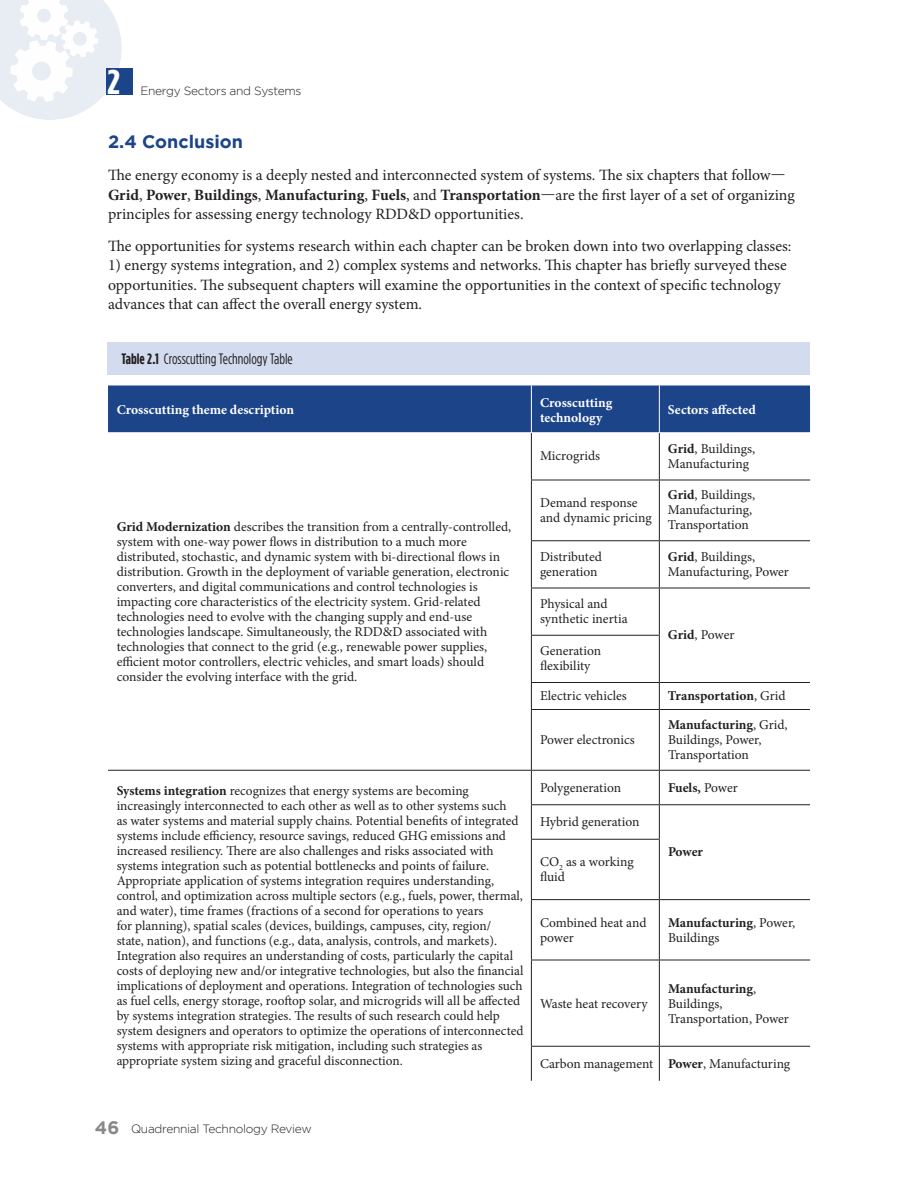
<style>
.page{position:relative;width:918px;height:1188px;background:#fff}
.page>*{position:absolute;margin:0;border:0;box-sizing:border-box;transform-origin:0 0}
.t1{font:700 34.65px "Gotham Condensed";color:#fff;scale:1.15 1}
.Header_One{font:700 18px "Gotham";color:#1b4489}
.Body_Text{font:15.75px/19.5px "Minion Pro";letter-spacing:-.005em;color:#231f20}
.Figure_Text{font:15px "Gotham Condensed";color:#231f20}
.Table_-_body_text{font:13.5px/15px "Minion Pro";color:#231f20}
.Table_-_First_line{font:700 13.5px/15px "Minion Pro";color:#fff}
.Table_-_body_text-2{font:700 13.5px "Minion Pro";letter-spacing:-.005em;color:#231f20}
.t2{font:300 12px "Gotham";letter-spacing:-.025em;color:#231f20}
.s1{font-weight:700}
.s2{font-weight:400}
.s3{font-weight:700;font-size:18px;color:#8a888a}
</style>
<div class="page">
<svg style="left:0;top:0;width:122px;height:120px"></svg>
<div style="left:106px;top:68px;width:27px;height:27px;background:#1b4489"></div>
<div style="left:108px;top:342px;width:702px;height:33px;background:#d3dcef"></div>
<div style="left:108px;top:386px;width:702px;height:46px;background:#1b4489"></div>
<svg style="left:532px;top:900px;width:278px;height:181px"></svg>
<hr style="left:531px;top:386px;width:1px;height:46px;background:#fff">
<hr style="left:659px;top:386px;width:1px;height:46px;background:#fff">
<hr style="left:531px;top:433px;width:1px;height:47px;background:#231f20">
<hr style="left:659px;top:433px;width:1px;height:47px;background:#231f20">
<hr style="left:531px;top:480px;width:128px;height:1px;background:#231f20">
<hr style="left:531px;top:480px;width:1px;height:60px;background:#231f20">
<hr style="left:659px;top:480px;width:151px;height:1px;background:#231f20">
<hr style="left:659px;top:480px;width:1px;height:60px;background:#231f20">
<hr style="left:531px;top:540px;width:128px;height:1px;background:#231f20">
<hr style="left:531px;top:541px;width:1px;height:47px;background:#231f20">
<hr style="left:659px;top:540px;width:151px;height:1px;background:#231f20">
<hr style="left:659px;top:541px;width:1px;height:47px;background:#231f20">
<hr style="left:531px;top:588px;width:128px;height:1px;background:#231f20">
<hr style="left:531px;top:588px;width:1px;height:47px;background:#231f20">
<hr style="left:659px;top:588px;width:151px;height:1px;background:#231f20">
<hr style="left:659px;top:588px;width:1px;height:47px;background:#231f20">
<hr style="left:531px;top:635px;width:129px;height:1px;background:#231f20">
<hr style="left:531px;top:636px;width:1px;height:46px;background:#231f20">
<hr style="left:659px;top:636px;width:1px;height:46px;background:#231f20">
<hr style="left:531px;top:682px;width:128px;height:1px;background:#231f20">
<svg style="left:531px;top:683px;width:1px;height:26px"></svg>
<hr style="left:659px;top:682px;width:151px;height:1px;background:#231f20">
<svg style="left:659px;top:683px;width:1px;height:26px"></svg>
<hr style="left:531px;top:710px;width:1px;height:60px;background:#231f20">
<hr style="left:659px;top:710px;width:1px;height:60px;background:#231f20">
<hr style="left:108px;top:770px;width:423px;height:1px;background:#231f20">
<hr style="left:531px;top:709px;width:128px;height:1px;background:#231f20">
<hr style="left:659px;top:709px;width:151px;height:1px;background:#231f20">
<hr style="left:531px;top:770px;width:128px;height:1px;background:#231f20">
<hr style="left:531px;top:771px;width:1px;height:33px;background:#231f20">
<hr style="left:659px;top:770px;width:151px;height:1px;background:#231f20">
<hr style="left:659px;top:771px;width:1px;height:33px;background:#231f20">
<hr style="left:531px;top:804px;width:128px;height:1px;background:#231f20">
<hr style="left:531px;top:805px;width:1px;height:34px;background:#231f20">
<hr style="left:659px;top:804px;width:151px;height:1px;background:#231f20">
<hr style="left:659px;top:805px;width:1px;height:34px;background:#231f20">
<hr style="left:531px;top:839px;width:129px;height:1px;background:#231f20">
<hr style="left:531px;top:840px;width:1px;height:59px;background:#231f20">
<hr style="left:659px;top:840px;width:1px;height:59px;background:#231f20">
<hr style="left:531px;top:899px;width:128px;height:1px;background:#231f20">
<hr style="left:531px;top:900px;width:1px;height:60px;background:#231f20">
<hr style="left:659px;top:899px;width:151px;height:1px;background:#231f20">
<hr style="left:659px;top:900px;width:1px;height:60px;background:#231f20">
<hr style="left:531px;top:960px;width:128px;height:1px;background:#231f20">
<hr style="left:531px;top:960px;width:1px;height:86px;background:#231f20">
<hr style="left:659px;top:960px;width:151px;height:1px;background:#231f20">
<hr style="left:659px;top:960px;width:1px;height:86px;background:#231f20">
<hr style="left:531px;top:1046px;width:128px;height:1px;background:#231f20">
<hr style="left:531px;top:1047px;width:1px;height:34px;background:#231f20">
<hr style="left:659px;top:1046px;width:151px;height:1px;background:#231f20">
<hr style="left:659px;top:1047px;width:1px;height:34px;background:#231f20">
<h1 class="t1" style="left:107px;top:62px;width:13px">2</h1>
<p class="t2" style="left:140px;top:84px;width:163px">Energy Sectors and Systems</p>
<p class="Header_One" style="left:108px;top:131px;width:136px">2.4 Conclusion</p>
<p class="Body_Text" style="left:108px;top:165px;width:688px">The energy economy is a deeply nested and interconnected system of systems. The six chapters that follow—<br><span class="s1">Grid</span>, <span class="s1">Power</span>, <span class="s1">Buildings</span>, <span class="s1">Manufacturing</span>, <span class="s1">Fuels</span>, and <span class="s1">Transportation</span>—are the first layer of a set of organizing principles for assessing energy technology RDD&amp;D opportunities.</p>
<p class="Body_Text" style="left:108px;top:236px;width:685px">The opportunities for systems research within each chapter can be broken down into two overlapping classes:</p>
<p class="Body_Text" style="left:108px;top:256px;width:680px">1) energy systems integration, and 2) complex systems and networks. This chapter has briefly surveyed these opportunities. The subsequent chapters will examine the opportunities in the context of specific technology advances that can affect the overall energy system.</p>
<p class="Figure_Text" style="left:121px;top:350px;width:173px"><span class="s1">Table 2.1</span> Crosscutting Technology Table</p>
<p class="Table_-_First_line" style="left:117px;top:402px;width:179px">Crosscutting theme description</p>
<p class="Table_-_First_line" style="left:540px;top:395px;width:74px">Crosscutting technology</p>
<p class="Table_-_First_line" style="left:668px;top:402px;width:89px">Sectors affected</p>
<p class="Table_-_body_text" style="left:117px;top:519px;width:396px"><span class="s1">Grid Modernization</span> describes the transition from a centrally-controlled, system with one-way power flows in distribution to a much more distributed, stochastic, and dynamic system with bi-directional flows in distribution. Growth in the deployment of variable generation, electronic converters, and digital communications and control technologies is impacting core characteristics of the electricity system. Grid-related technologies need to evolve with the changing supply and end-use technologies landscape. Simultaneously, the RDD&amp;D associated with technologies that connect to the grid (e.g., renewable power supplies, efficient motor controllers, electric vehicles, and smart loads) should consider the evolving interface with the grid.</p>
<p class="Table_-_body_text" style="left:540px;top:449px;width:62px">Microgrids</p>
<p class="Table_-_body_text" style="left:668px;top:441px;width:89px"><span class="s1">Grid</span>, Buildings,<br>Manufacturing</p>
<p class="Table_-_body_text" style="left:540px;top:495px;width:113px">Demand response and dynamic pricing</p>
<p class="Table_-_body_text" style="left:668px;top:488px;width:89px"><span class="s1">Grid</span>, Buildings,<br>Manufacturing,<br>Transportation</p>
<p class="Table_-_body_text" style="left:540px;top:549px;width:63px">Distributed generation</p>
<p class="Table_-_body_text" style="left:668px;top:549px;width:122px"><span class="s1">Grid</span>, Buildings,<br>Manufacturing, Power</p>
<p class="Table_-_body_text" style="left:540px;top:596px;width:89px">Physical and synthetic inertia</p>
<p class="Table_-_body_text" style="left:668px;top:628px;width:68px"><span class="s1">Grid</span>, Power</p>
<p class="Table_-_body_text" style="left:540px;top:644px;width:63px">Generation flexibility</p>
<p class="Table_-_body_text" style="left:540px;top:688px;width:88px">Electric vehicles</p>
<p class="Table_-_body_text-2" style="left:668px;top:686px;width:119px">Transportation<span class="s2">, Grid</span></p>
<p class="Table_-_body_text" style="left:540px;top:732px;width:96px">Power electronics</p>
<p class="Table_-_body_text" style="left:668px;top:717px;width:121px"><span class="s1">Manufacturing</span>, Grid,<br>Buildings, Power,<br>Transportation</p>
<p class="Table_-_body_text" style="left:117px;top:783px;width:408px"><span class="s1">Systems integration</span> recognizes that energy systems are becoming increasingly interconnected to each other as well as to other systems such<br>as water systems and material supply chains. Potential benefits of integrated systems include efficiency, resource savings, reduced GHG emissions and increased resiliency. There are also challenges and risks associated with systems integration such as potential bottlenecks and points of failure.<br>Appropriate application of systems integration requires understanding, control, and optimization across multiple sectors (e.g., fuels, power, thermal, and water), time frames (fractions of a second for operations to years<br>for planning), spatial scales (devices, buildings, campuses, city, region/<br>state, nation), and functions (e.g., data, analysis, controls, and markets).<br>Integration also requires an understanding of costs, particularly the capital costs of deploying new and/or integrative technologies, but also the financial implications of deployment and operations. Integration of technologies such as fuel cells, energy storage, rooftop solar, and microgrids will all be affected by systems integration strategies. The results of such research could help system designers and operators to optimize the operations of interconnected systems with appropriate risk mitigation, including such strategies as appropriate system sizing and graceful disconnection.</p>
<p class="Table_-_body_text" style="left:540px;top:780px;width:83px">Polygeneration</p>
<p class="Table_-_body_text-2" style="left:668px;top:778px;width:71px">Fuels, <span class="s2">Power</span></p>
<p class="Table_-_body_text" style="left:540px;top:814px;width:101px">Hybrid generation</p>
<p class="Table_-_body_text-2" style="left:668px;top:842px;width:37px">Power</p>
<p class="Table_-_body_text" style="left:540px;top:854px;width:95px">CO<sub>2</sub> as a working fluid</p>
<p class="Table_-_body_text" style="left:540px;top:915px;width:108px">Combined heat and power</p>
<p class="Table_-_body_text" style="left:668px;top:915px;width:129px"><span class="s1">Manufacturing</span>, Power,<br>Buildings</p>
<p class="Table_-_body_text" style="left:668px;top:981px;width:122px"><span class="s1">Manufacturing</span>,<br>Buildings,<br>Transportation, Power</p>
<p class="Table_-_body_text" style="left:540px;top:996px;width:109px">Waste heat recovery</p>
<p class="Table_-_body_text" style="left:540px;top:1057px;width:115px">Carbon management</p>
<p class="Table_-_body_text" style="left:668px;top:1057px;width:124px"><span class="s1">Power</span>, Manufacturing</p>
<p class="t2" style="left:95px;top:1122px;width:218px"><span class="s3">46</span> Quadrennial Technology Review</p>
</div>
